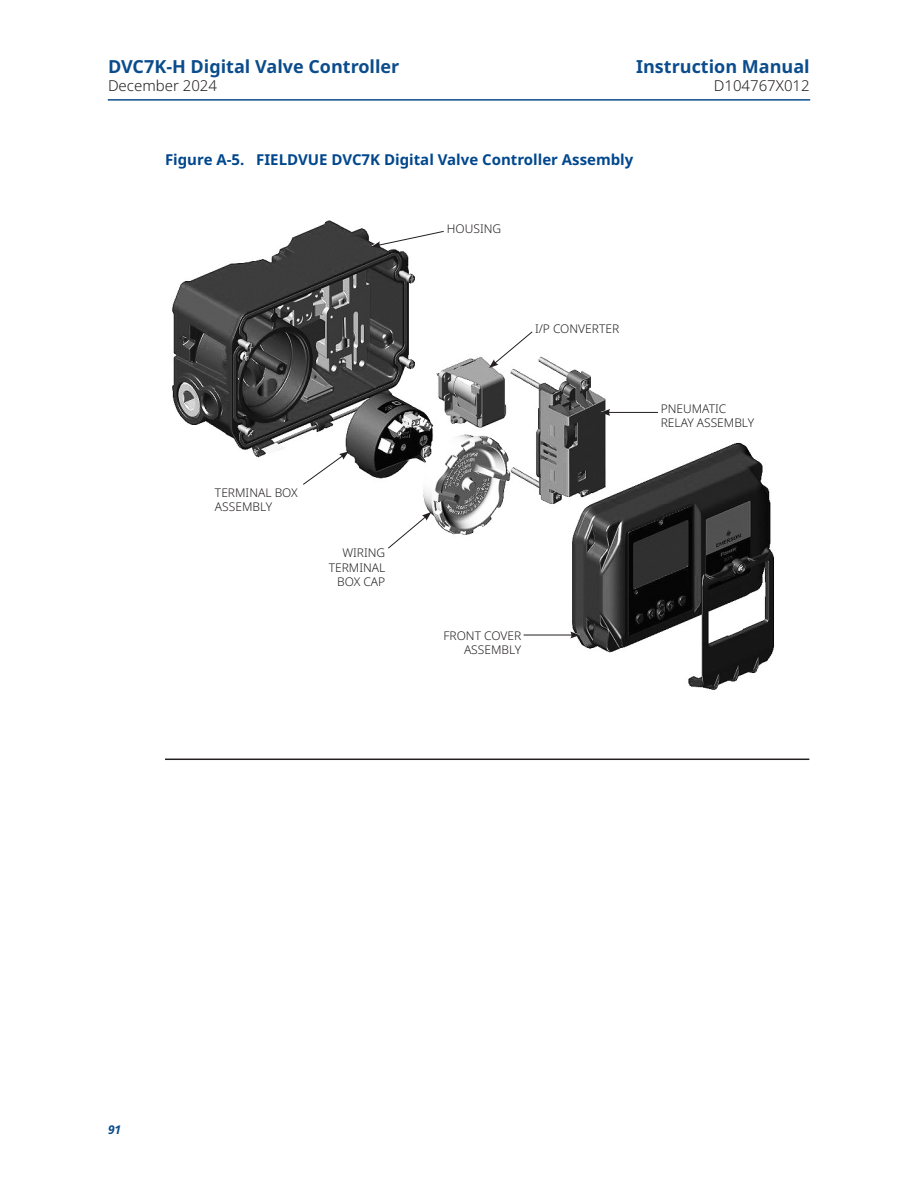
<style>
.page{position:relative;width:918px;height:1188px;background:#fff}
.page>*{position:absolute;margin:0;border:0;box-sizing:border-box;transform-origin:0 0}
.t1{font:700 18px "Noto Sans";color:#0b4c8c}
._03_Appendix_Figure_Title_-_Top_of_page{font:700 15px "Noto Sans";color:#01478d}
.t2{font:300 15px "Noto Sans";color:#231f20}
._03_Figure_call_outs{font:300 12px/14.4px "Noto Sans";color:#231f20;text-align:right}
.t3{font:italic 700 12px "Noto Sans";color:#0b4c8c}
</style>
<div class="page">
<hr style="left:108px;top:99px;width:702px;height:2px;background:#0b4c8c">
<hr style="left:165px;top:759px;width:644px;height:1px;background:#231f20">
<img style="left:172px;top:220px;width:602px;height:470px">
<svg style="left:302px;top:451px;width:47px;height:34px"></svg>
<svg style="left:387px;top:512px;width:44px;height:37px"></svg>
<svg style="left:464px;top:323px;width:73px;height:45px"></svg>
<svg style="left:371px;top:230px;width:74px;height:18px"></svg>
<hr style="left:608px;top:412px;width:50px;height:1px;background:#231f20">
<svg style="left:601px;top:409px;width:9px;height:7px"></svg>
<hr style="left:524px;top:634px;width:49px;height:1px;background:#fff">
<hr style="left:524px;top:635px;width:49px;height:1px;background:#231f20">
<svg style="left:570px;top:631px;width:10px;height:7px"></svg>
<h1 class="t1" style="left:108px;top:57px;width:293px">DVC7K-H Digital Valve Controller</h1>
<p class="t2" style="left:108px;top:77px;width:111px">December 2024</p>
<h1 class="t1" style="left:636px;top:57px;width:175px">Instruction Manual</h1>
<p class="t2" style="left:714px;top:77px;width:97px">D104767X012</p>
<p class="_03_Appendix_Figure_Title_-_Top_of_page" style="left:165px;top:151px;width:470px">Figure A-5. FIELDVUE DVC7K Digital Valve Controller Assembly</p>
<p class="_03_Figure_call_outs" style="left:215px;top:485px;width:84px">TERMINAL BOX</p>
<p class="_03_Figure_call_outs" style="left:215px;top:500px;width:59px">ASSEMBLY</p>
<p class="_03_Figure_call_outs" style="left:342px;top:546px;width:44px">WIRING</p>
<p class="_03_Figure_call_outs" style="left:329px;top:560px;width:58px">TERMINAL</p>
<p class="_03_Figure_call_outs" style="left:337px;top:575px;width:50px">BOX CAP</p>
<p class="_03_Figure_call_outs" style="left:447px;top:222px;width:56px">HOUSING</p>
<p class="_03_Figure_call_outs" style="left:535px;top:322px;width:86px">I/P CONVERTER</p>
<p class="_03_Figure_call_outs" style="left:661px;top:401px;width:67px">PNEUMATIC</p>
<p class="_03_Figure_call_outs" style="left:661px;top:416px;width:95px">RELAY ASSEMBLY</p>
<p class="_03_Figure_call_outs" style="left:443px;top:629px;width:79px">FRONT COVER<br>ASSEMBLY</p>
<p class="t3" style="left:108px;top:1121px;width:15px">91</p>
</div>
